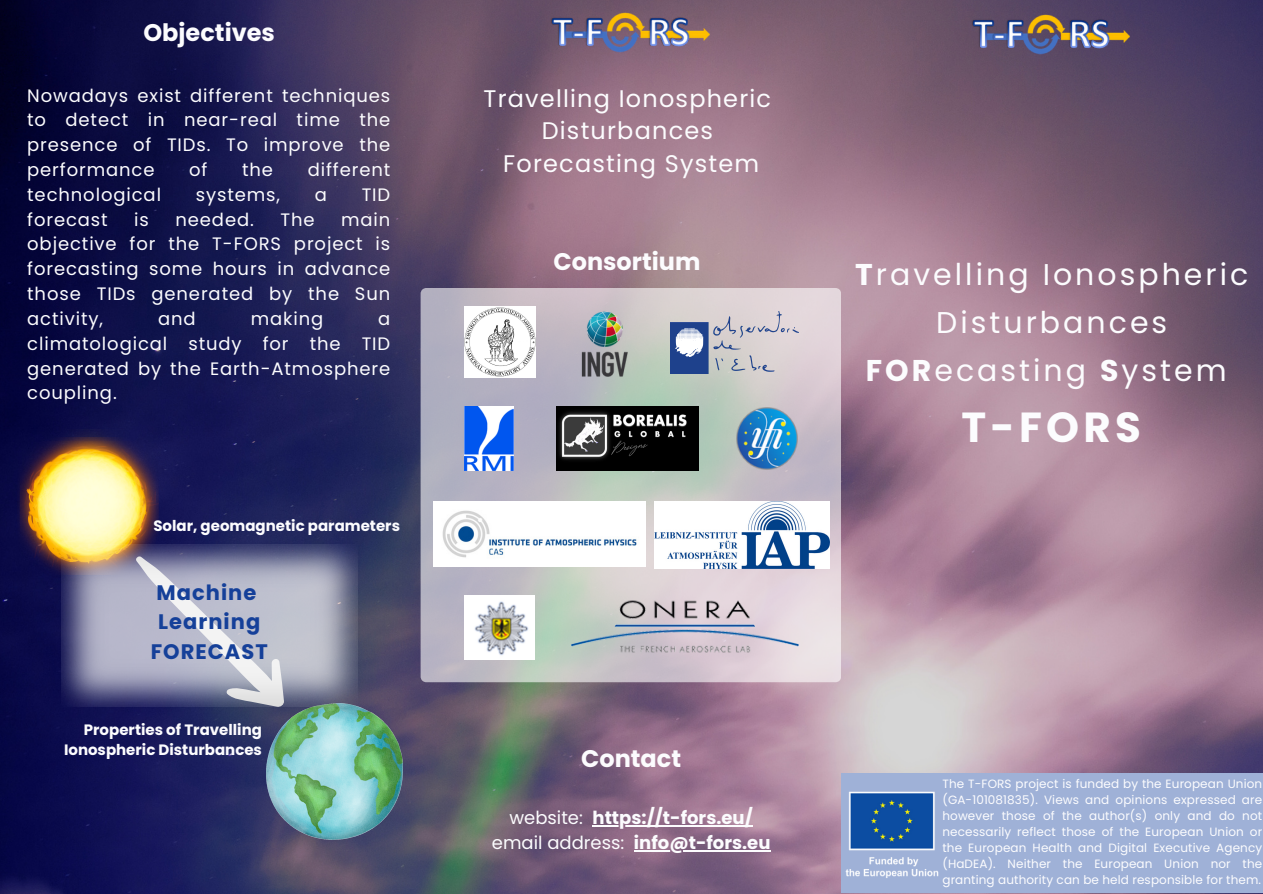
<style>
.page{position:relative;width:1263px;height:894px;background:#fff}
.page>*{position:absolute;margin:0;border:0;box-sizing:border-box;transform-origin:0 0}
.t1{font:700 42px "Poppins";color:#fcfcfe}
.t2{font:30px/47.7px "Poppins";letter-spacing:.1em;color:#fcfcfe;text-align:center}
.t3{font:24px "Poppins";letter-spacing:.05em;color:#fcfcfe}
.t4{font:700 24px "Poppins";color:#fcfcfe}
.t5{font:700 21px "Poppins";letter-spacing:.05em;color:#154099}
.t6{font:18px/24.8px "Poppins";letter-spacing:.05em;color:#fcfcfe;text-align:justify}
.t7{font:700 18px "Poppins";color:#fcfcfe}
.t8{font:700 15px/20.2px "Poppins";color:#fcfcfe;text-align:right}
.t9{font:12px/16px "Poppins";letter-spacing:.01em;color:#fcfcfe;text-align:justify}
.s1{font-weight:400}
.s2{font-weight:700}
</style>
<div class="page">
<img style="left:0;top:0;width:1263px;height:893px">
<img style="left:968px;top:2px;width:167px;height:63px">
<div style="left:841px;top:773px;width:421px;height:120px;background:#9fb1d7"></div>
<img style="left:845px;top:791px;width:94px;height:87px">
<img style="left:548px;top:0;width:166px;height:63px">
<svg style="left:421px;top:288px;width:420px;height:394px;background:#c4c2c7"></svg>
<img style="left:465px;top:306px;width:71px;height:71px">
<img style="left:670px;top:311px;width:128px;height:62px">
<img style="left:557px;top:406px;width:141px;height:64px">
<img style="left:434px;top:501px;width:211px;height:66px">
<img style="left:465px;top:595px;width:69px;height:64px">
<img style="left:736px;top:408px;width:62px;height:61px">
<img style="left:571px;top:594px;width:227px;height:65px">
<img style="left:655px;top:501px;width:174px;height:67px">
<img style="left:266px;top:703px;width:136px;height:136px">
<img style="left:16px;top:429px;width:146px;height:151px">
<svg style="left:113px;top:535px;width:192px;height:192px;background:#2e335d"></svg>
<img style="left:61px;top:544px;width:296px;height:161px">
<img style="left:548px;top:293px;width:109px;height:98px">
<img style="left:465px;top:406px;width:48px;height:64px">
<hr style="left:593px;top:825px;width:160px;height:1px;background:#fcfcfe">
<hr style="left:634px;top:849px;width:136px;height:1px;background:#fcfcfe">
<p class="t4" style="left:143px;top:16px;width:133px">Objectives</p>
<p class="t6" style="left:27px;top:83px;width:365px">Nowadays exist different techniques to detect in near-real time the presence of TIDs. To improve the performance</p>
<p class="t6" style="left:189px;top:157px;width:20px">of</p>
<p class="t6" style="left:242px;top:157px;width:33px">the</p>
<p class="t6" style="left:308px;top:157px;width:84px">different</p>
<p class="t6" style="left:27px;top:182px;width:135px">technological</p>
<p class="t6" style="left:196px;top:182px;width:86px">systems,</p>
<p class="t6" style="left:315px;top:182px;width:14px">a</p>
<p class="t6" style="left:362px;top:182px;width:30px">TID</p>
<p class="t6" style="left:27px;top:207px;width:82px">forecast</p>
<p class="t6" style="left:134px;top:207px;width:16px">is</p>
<p class="t6" style="left:175px;top:207px;width:80px">needed.</p>
<p class="t6" style="left:280px;top:207px;width:36px">The</p>
<p class="t6" style="left:27px;top:207px;width:365px;text-indent:314px">main objective for the T-FORS project is forecasting some hours in advance those TIDs generated by the Sun activity,</p>
<p class="t6" style="left:158px;top:306px;width:39px">and</p>
<p class="t6" style="left:251px;top:306px;width:74px">making</p>
<p class="t6" style="left:27px;top:306px;width:365px;text-indent:351px">a climatological study for the TID generated by the Earth-Atmosphere coupling.</p>
<p class="t8" style="left:153px;top:515px;width:248px">Solar, geomagnetic parameters</p>
<p class="t5" style="left:157px;top:577px;width:101px">Machine</p>
<p class="t5" style="left:158px;top:607px;width:104px">Learning</p>
<p class="t5" style="left:151px;top:636px;width:119px">FORECAST</p>
<p class="t8" style="left:64px;top:719px;width:199px">Properties of Travelling<br>Ionospheric Disturbances</p>
<p class="t3" style="left:484px;top:81px;width:289px">Travelling Ionospheric</p>
<p class="t3" style="left:542px;top:114px;width:173px">Disturbances</p>
<p class="t3" style="left:503px;top:147px;width:257px">Forecasting System</p>
<p class="t4" style="left:553px;top:244px;width:149px">Consortium</p>
<p class="t4" style="left:581px;top:741px;width:101px">Contact</p>
<p class="t7" style="left:509px;top:805px;width:245px"><span class="s1">website:</span> https://t-fors.eu/</p>
<p class="t7" style="left:492px;top:829px;width:280px"><span class="s1">email address:</span> info@t-fors.eu</p>
<p class="t2" style="left:855px;top:251px;width:395px"><span class="s2">T</span>ravelling Ionospheric<br>Disturbances<br><span class="s2">FOR</span>ecasting <span class="s2">S</span>ystem</p>
<p class="t1" style="left:961px;top:398px;width:181px">T-FORS</p>
<p class="t9" style="left:942px;top:775px;width:321px">The T-FORS project is funded by the European Union (GA-101081835). Views and opinions expressed are however those of the author(s) only and do not necessarily reflect those of the European Union or the European Health and Digital Executive Agency (HaDEA). Neither the European Union nor the granting authority can be held responsible for them.</p>
</div>
